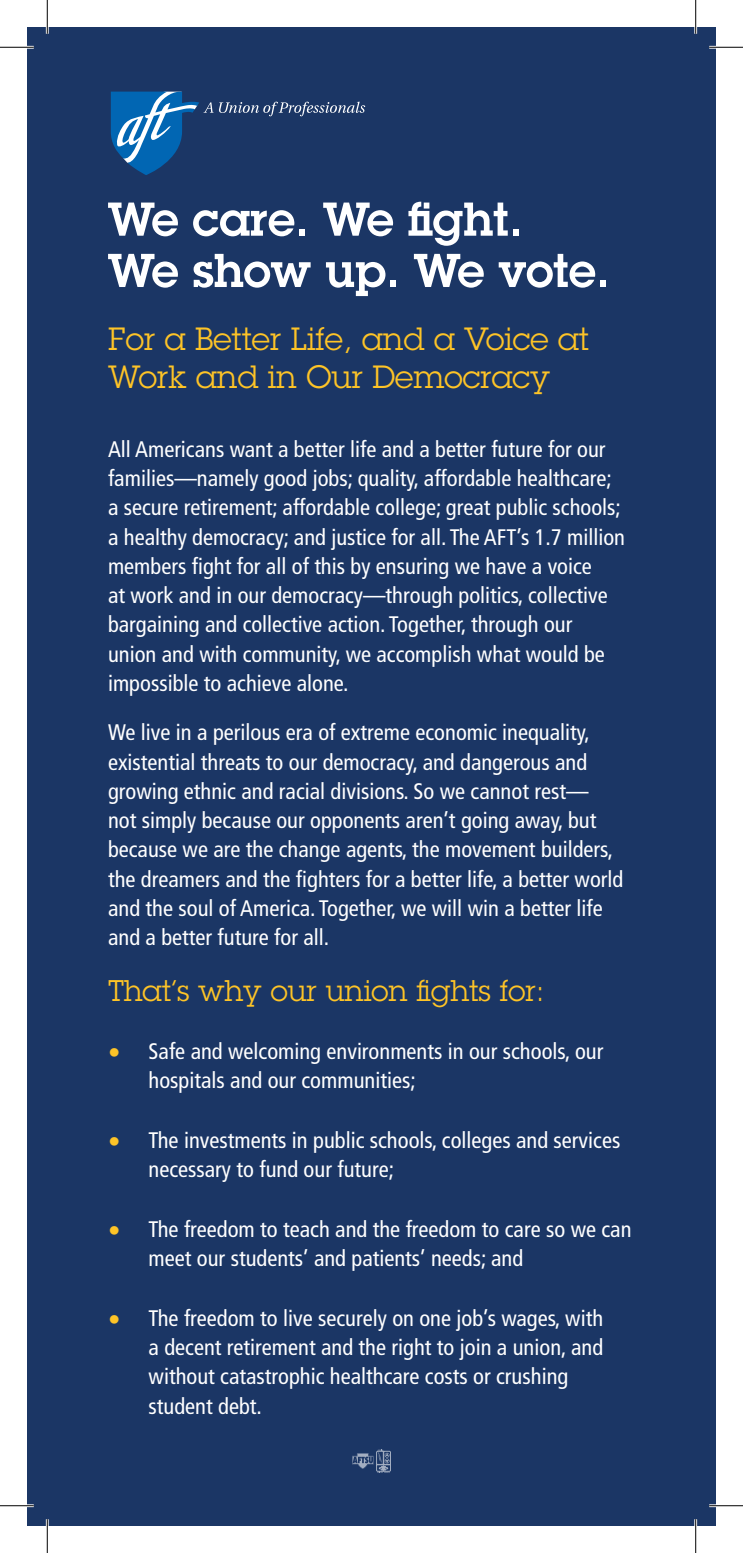
<style>
.page{position:relative;width:743px;height:1553px;background:#fff}
.page>*{position:absolute;margin:0;border:0;box-sizing:border-box;transform-origin:0 0}
.t1{font:31.5px/37.8px "Lubalin Graph Std";color:#fec427}
.headline{font:29.25px "Lubalin Graph Std";color:#fec427}
.t2{font:condensed 22.5px/29.2px "Frutiger LT Std";color:#fff}
.s1{font-weight:700;font-stretch:normal;font-size:24.75px;color:#fec427}
</style>
<div class="page">
<div style="left:27px;top:27px;width:689px;height:1499px;background:#1b3665"></div>
<svg style="left:111px;top:92px;width:254px;height:83px"></svg>
<svg style="left:108px;top:203px;width:70px;height:33px"></svg>
<svg style="left:193px;top:210px;width:101px;height:26px"></svg>
<div style="left:299px;top:229px;width:6px;height:7px;background:#fff"></div>
<svg style="left:323px;top:203px;width:70px;height:33px"></svg>
<svg style="left:408px;top:202px;width:99px;height:44px"></svg>
<svg style="left:513px;top:229px;width:5px;height:7px"></svg>
<svg style="left:108px;top:254px;width:70px;height:34px"></svg>
<svg style="left:193px;top:254px;width:117px;height:34px"></svg>
<svg style="left:326px;top:262px;width:59px;height:34px"></svg>
<div style="left:389px;top:280px;width:6px;height:7px;background:#fff"></div>
<svg style="left:414px;top:254px;width:69px;height:34px"></svg>
<svg style="left:498px;top:254px;width:107px;height:34px"></svg>
<svg style="left:352px;top:1449px;width:38px;height:23px"></svg>
<hr style="left:0;top:46px;width:34px;height:3px;background:#fff">
<hr style="left:709px;top:46px;width:33px;height:3px;background:#fff">
<hr style="left:0;top:1504px;width:34px;height:3px;background:#fff">
<hr style="left:709px;top:1504px;width:33px;height:3px;background:#fff">
<hr style="left:46px;top:0;width:3px;height:34px;background:#fff">
<hr style="left:46px;top:1519px;width:3px;height:33px;background:#fff">
<hr style="left:694px;top:0;width:3px;height:34px;background:#fff">
<hr style="left:694px;top:1519px;width:3px;height:33px;background:#fff">
<hr style="left:0;top:47px;width:34px;height:1px;background:#000">
<hr style="left:709px;top:47px;width:33px;height:1px;background:#000">
<hr style="left:0;top:1505px;width:34px;height:1px;background:#000">
<hr style="left:709px;top:1505px;width:33px;height:1px;background:#000">
<hr style="left:47px;top:0;width:1px;height:34px;background:#000">
<hr style="left:47px;top:1519px;width:1px;height:33px;background:#000">
<hr style="left:695px;top:0;width:1px;height:34px;background:#000">
<hr style="left:695px;top:1519px;width:1px;height:33px;background:#000">
<p class="t1" style="left:108px;top:320px;width:482px">For a Better Life, and a Voice at<br>Work and in Our Democracy</p>
<p class="t2" style="left:108px;top:434px;width:518px">All Americans want a better life and a better future for our families—namely good jobs; quality, affordable healthcare; a secure retirement; affordable college; great public schools; a healthy democracy; and justice for all. The AFT’s 1.7 million members fight for all of this by ensuring we have a voice<br>at work and in our democracy—through politics, collective bargaining and collective action. Together, through our union and with community, we accomplish what would be impossible to achieve alone.</p>
<p class="t2" style="left:108px;top:718px;width:516px">We live in a perilous era of extreme economic inequality, existential threats to our democracy, and dangerous and growing ethnic and racial divisions. So we cannot rest—<br>not simply because our opponents aren’t going away, but because we are the change agents, the movement builders, the dreamers and the fighters for a better life, a better world and the soul of America. Together, we will win a better life and a better future for all.</p>
<p class="headline" style="left:108px;top:971px;width:438px">That’s why our union fights for:</p>
<p class="t2" style="left:148px;top:1036px;width:456px;text-indent:-40px"><span class="s1">•</span> Safe and welcoming environments in our schools, our hospitals and our communities;</p>
<p class="t2" style="left:148px;top:1125px;width:473px;text-indent:-40px"><span class="s1">•</span> The investments in public schools, colleges and services necessary to fund our future;</p>
<p class="t2" style="left:148px;top:1214px;width:484px;text-indent:-40px"><span class="s1">•</span> The freedom to teach and the freedom to care so we can meet our students’ and patients’ needs; and</p>
<p class="t2" style="left:148px;top:1303px;width:456px;text-indent:-40px"><span class="s1">•</span> The freedom to live securely on one job’s wages, with a decent retirement and the right to join a union, and without catastrophic healthcare costs or crushing student debt.</p>
</div>
